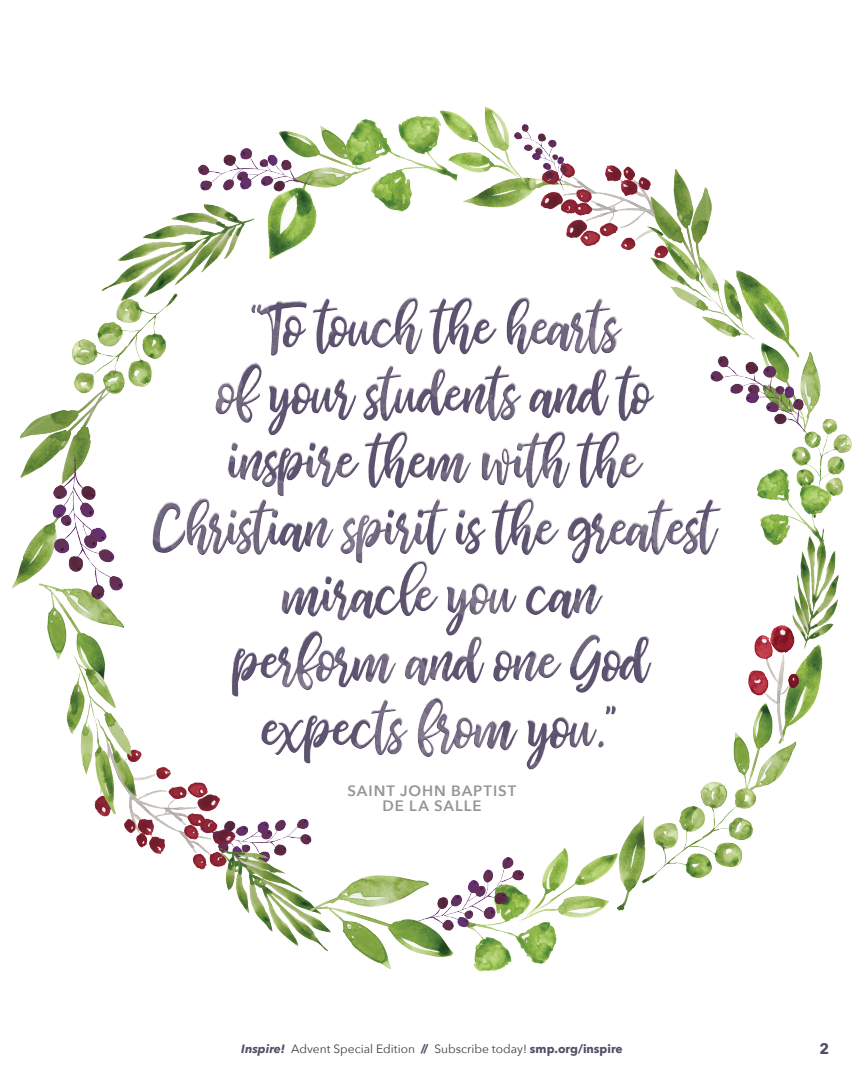
<style>
.page{position:relative;width:864px;height:1080px;background:#fff}
.page>*{position:absolute;margin:0;border:0;box-sizing:border-box;transform-origin:0 0}
.body{font:600 15px/15px "Avenir Next";letter-spacing:.06em;color:#939598;text-align:center}
.t1{font:700 15px "Avenir Next";color:#544c67}
.t2{font:12px "Avenir Next";color:#393e46}
.s1{font-weight:700;font-style:italic;color:#544c67}
.s2{font-weight:700;color:#544c67}
</style>
<div class="page">
<img style="left:12px;top:106px;width:840px;height:866px">
<p class="body" style="left:348px;top:783px;width:170px">SAINT JOHN BAPTIST<br>DE LA SALLE</p>
<p class="t2" style="left:241px;top:1039px;width:383px"><span class="s1">Inspire!</span> Advent Special Edition <span class="s2">//</span> Subscribe today! <span class="s2">smp.org/inspire</span></p>
<p class="t1" style="left:819px;top:1035px;width:11px">2</p>
</div>
